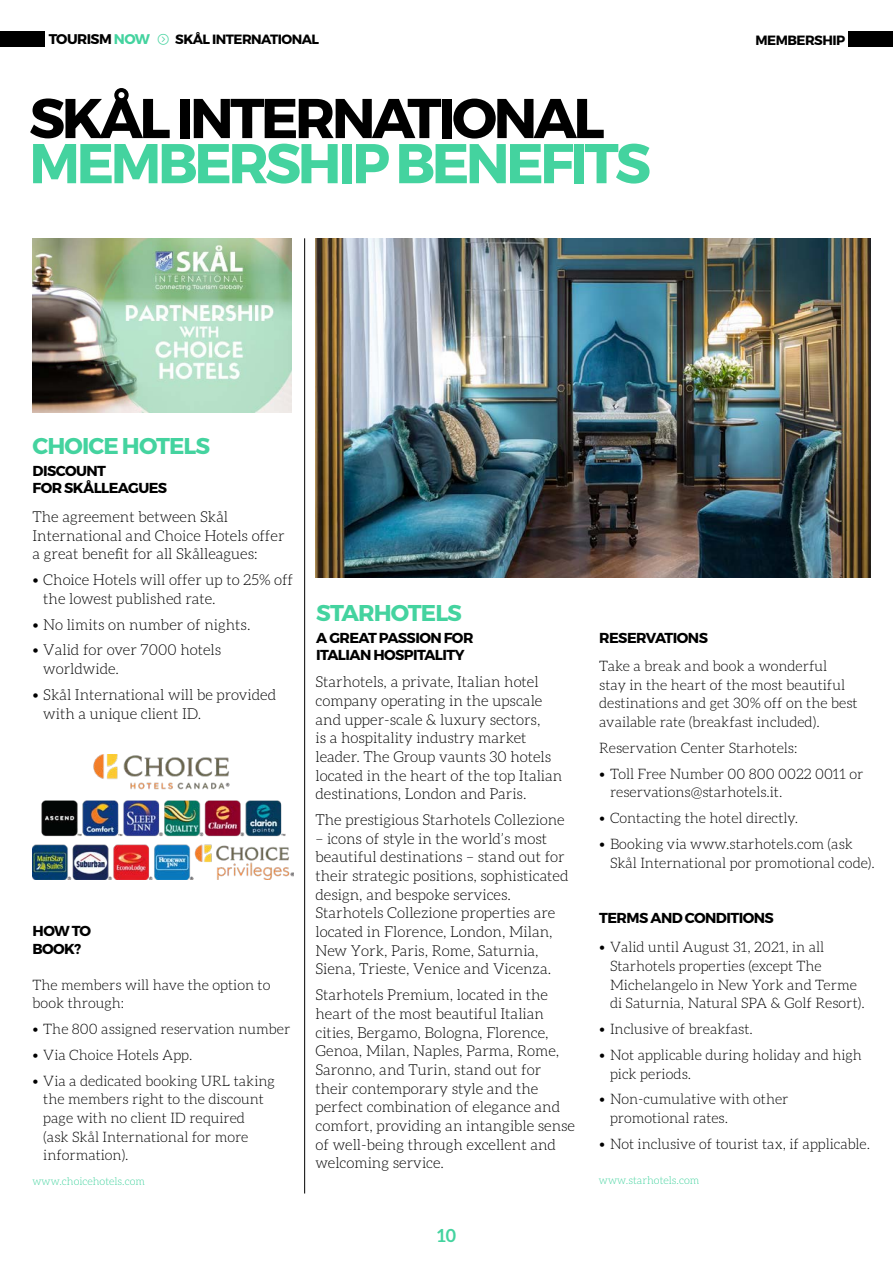
<style>
.page{position:relative;width:893px;height:1263px;background:#fff}
.page>*{position:absolute;margin:0;border:0;box-sizing:border-box;transform-origin:0 0}
.TITLE_1{font:700 55.95px "Montserrat";letter-spacing:-.065em;color:#44d39f}
.TITLE_1-2{font:700 55.95px "Montserrat";letter-spacing:-.065em;color:#000}
.TITLE_3{font:700 22.8px "Montserrat";letter-spacing:-.04em;color:#44d39f}
.t1{font:700 18px "Aleo";color:#44d39f}
.BODY_TEXT_2{font:300 15px/18.6px "Aleo";color:#000}
.BODY_TEXT_2-2{font:300 14.4px/18.6px "Aleo";color:#000}
.TITLE_3-2{font:700 14.4px "Montserrat";letter-spacing:-.04em;color:#000}
.t2{font:700 14.1px "Montserrat";letter-spacing:-.04em;color:#000}
.t3{font:700 13.5px "Montserrat";letter-spacing:-.04em;color:#000}
.CAPTION_TEXT{font:300 10.8px "Aleo";color:#44d39f}
.s1{color:#44d39f}
</style>
<div class="page">
<div style="left:0;top:32px;width:45px;height:15px;background:#000"></div>
<div style="left:848px;top:32px;width:45px;height:15px;background:#000"></div>
<img style="left:32px;top:238px;width:260px;height:175px">
<img style="left:316px;top:238px;width:554px;height:339px">
<img style="left:32px;top:754px;width:262px;height:126px">
<hr style="left:304px;top:238px;width:1px;height:955px;background:#000">
<p class="t2" style="left:49px;top:30px;width:103px">TOURISM <span class="s1">NOW</span></p>
<p class="t3" style="left:175px;top:31px;width:145px">SKÅL INTERNATIONAL</p>
<p class="t3" style="left:756px;top:32px;width:91px">MEMBERSHIP</p>
<p class="TITLE_1-2" style="left:29px;top:84px;width:577px">SKÅL INTERNATIONAL</p>
<p class="TITLE_1" style="left:29px;top:129px;width:623px">MEMBERSHIP BENEFITS</p>
<p class="TITLE_3" style="left:33px;top:432px;width:179px">CHOICE HOTELS</p>
<p class="TITLE_3-2" style="left:33px;top:462px;width:75px">DISCOUNT</p>
<p class="TITLE_3-2" style="left:33px;top:479px;width:136px">FOR SKÅLLEAGUES</p>
<p class="BODY_TEXT_2" style="left:32px;top:507px;width:254px">The agreement between Skål<br>International and Choice Hotels offer a great benefit for all Skålleagues:</p>
<p class="BODY_TEXT_2" style="left:43px;top:570px;width:251px;text-indent:-11px">• Choice Hotels will offer up to 25% off the lowest published rate.</p>
<p class="BODY_TEXT_2" style="left:32px;top:615px;width:219px">• No limits on number of nights.</p>
<p class="BODY_TEXT_2" style="left:43px;top:641px;width:179px;text-indent:-11px">• Valid for over 7000 hotels worldwide.</p>
<p class="BODY_TEXT_2" style="left:43px;top:685px;width:234px;text-indent:-11px">• Skål International will be provided with a unique client ID.</p>
<p class="TITLE_3-2" style="left:33px;top:922px;width:60px">HOW TO</p>
<p class="TITLE_3-2" style="left:33px;top:940px;width:50px">BOOK?</p>
<p class="BODY_TEXT_2-2" style="left:32px;top:975px;width:239px">The members will have the option to book through:</p>
<p class="BODY_TEXT_2-2" style="left:32px;top:1020px;width:259px">• The 800 assigned reservation number</p>
<p class="BODY_TEXT_2-2" style="left:32px;top:1045px;width:162px">• Via Choice Hotels App.</p>
<p class="BODY_TEXT_2-2" style="left:43px;top:1071px;width:233px;text-indent:-11px">• Via a dedicated booking URL taking the members right to the discount page with no client ID required<br>(ask Skål International for more information).</p>
<p class="TITLE_3" style="left:316px;top:598px;width:147px">STARHOTELS</p>
<p class="TITLE_3-2" style="left:316px;top:629px;width:159px">A GREAT PASSION FOR</p>
<p class="TITLE_3-2" style="left:316px;top:646px;width:150px">ITALIAN HOSPITALITY</p>
<p class="BODY_TEXT_2" style="left:315px;top:673px;width:248px">Starhotels, a private, Italian hotel company operating in the upscale and upper-scale &amp; luxury sectors,<br>is a hospitality industry market leader. The Group vaunts 30 hotels located in the heart of the top Italian destinations, London and Paris.</p>
<p class="BODY_TEXT_2" style="left:315px;top:810px;width:251px">The prestigious Starhotels Collezione</p>
<p class="BODY_TEXT_2" style="left:315px;top:829px;width:254px">– icons of style in the world’s most beautiful destinations – stand out for their strategic positions, sophisticated design, and bespoke services.<br>Starhotels Collezione properties are located in Florence, London, Milan, New York, Paris, Rome, Saturnia, Siena, Trieste, Venice and Vicenza.</p>
<p class="BODY_TEXT_2" style="left:315px;top:986px;width:261px">Starhotels Premium, located in the heart of the most beautiful Italian cities, Bergamo, Bologna, Florence, Genoa, Milan, Naples, Parma, Rome, Saronno, and Turin, stand out for their contemporary style and the perfect combination of elegance and comfort, providing an intangible sense of well-being through excellent and welcoming service.</p>
<p class="TITLE_3-2" style="left:599px;top:629px;width:110px">RESERVATIONS</p>
<p class="BODY_TEXT_2-2" style="left:599px;top:657px;width:260px">Take a break and book a wonderful stay in the heart of the most beautiful destinations and get 30% off on the best available rate (breakfast included).</p>
<p class="BODY_TEXT_2-2" style="left:599px;top:738px;width:200px">Reservation Center Starhotels:</p>
<p class="BODY_TEXT_2-2" style="left:610px;top:764px;width:255px;text-indent:-11px">• Toll Free Number 00 800 0022 0011 or reservations@starhotels.it.</p>
<p class="BODY_TEXT_2-2" style="left:599px;top:809px;width:201px">• Contacting the hotel directly.</p>
<p class="BODY_TEXT_2-2" style="left:610px;top:835px;width:266px;text-indent:-11px">• Booking via www.starhotels.com (ask<br>Skål International por promotional code).</p>
<p class="TITLE_3-2" style="left:599px;top:909px;width:176px">TERMS AND CONDITIONS</p>
<p class="BODY_TEXT_2-2" style="left:610px;top:938px;width:256px;text-indent:-11px">• Valid until August 31, 2021, in all Starhotels properties (except The Michelangelo in New York and Terme di Saturnia, Natural SPA &amp; Golf Resort).</p>
<p class="BODY_TEXT_2-2" style="left:599px;top:1020px;width:155px">• Inclusive of breakfast.</p>
<p class="BODY_TEXT_2-2" style="left:610px;top:1045px;width:253px;text-indent:-11px">• Not applicable during holiday and high pick periods.</p>
<p class="BODY_TEXT_2-2" style="left:610px;top:1090px;width:180px;text-indent:-11px">• Non-cumulative with other promotional rates.</p>
<p class="BODY_TEXT_2-2" style="left:599px;top:1134px;width:272px">• Not inclusive of tourist tax, if applicable.</p>
<p class="CAPTION_TEXT" style="left:32px;top:1175px;width:114px">www.choicehotels.com</p>
<p class="CAPTION_TEXT" style="left:599px;top:1174px;width:102px">www.starhotels.com</p>
<p class="t1" style="left:437px;top:1225px;width:20px">10</p>
</div>
